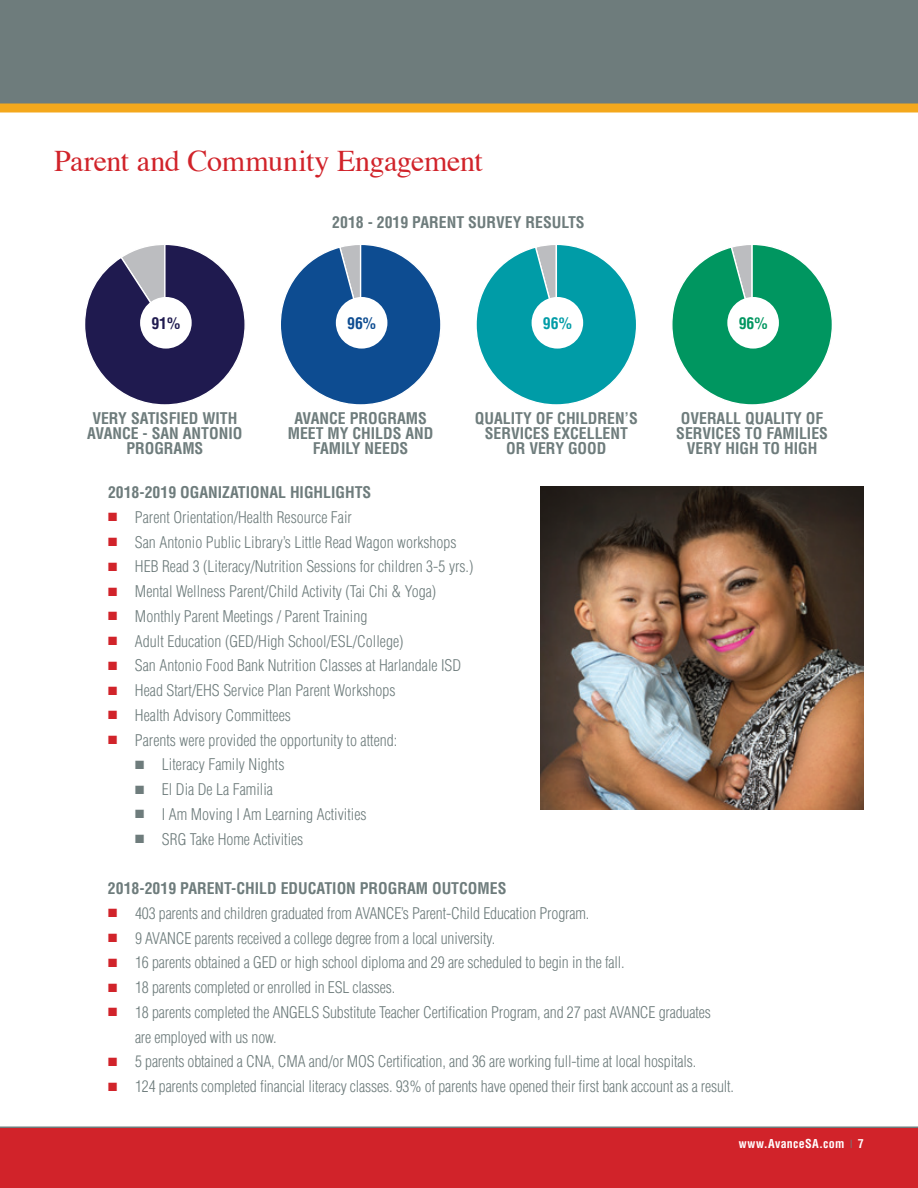
<style>
.page{position:relative;width:918px;height:1188px;background:#fff}
.page>*{position:absolute;margin:0;border:0;box-sizing:border-box;transform-origin:0 0}
.t1{font:30px "Times";letter-spacing:-.015em;color:#d1232a}
.t2{font:300 condensed 15.75px/24.8px "Helvetica";letter-spacing:-.01em;color:#6e7c7c}
.t3{font:700 condensed 15.75px/15px "Helvetica";color:#6e7c7c;text-align:center}
.t4{font:700 condensed 15.75px "Helvetica";color:#1f1a4f}
.t5{font:700 condensed 15.75px "Helvetica";color:#0d4c91}
.t6{font:700 condensed 15.75px "Helvetica";color:#009ca7}
.t7{font:700 condensed 15.75px "Helvetica";color:#009660}
.t8{font:700 condensed 12px "Helvetica";letter-spacing:.025em;color:#fff}
.s1{color:#d1232a}
</style>
<div class="page">
<div style="left:0;top:1127px;width:918px;height:61px;background:#d1232a"></div>
<div style="left:0;top:0;width:918px;height:108px;background:#6e7c7c"></div>
<div style="left:0;top:104px;width:918px;height:8px;background:#f4a81c"></div>
<hr style="left:0;top:1126px;width:918px;height:2px;background:#6e7c7c">
<img style="left:540px;top:487px;width:324px;height:322px">
<svg style="left:85px;top:245px;width:160px;height:160px"></svg>
<svg style="left:281px;top:245px;width:160px;height:160px"></svg>
<svg style="left:476px;top:245px;width:160px;height:160px"></svg>
<svg style="left:672px;top:245px;width:160px;height:160px"></svg>
<div style="left:140px;top:297px;width:52px;height:52px;background:#fff;border-radius:50%"></div>
<div style="left:336px;top:297px;width:51px;height:52px;background:#fff;border-radius:50%"></div>
<div style="left:532px;top:297px;width:51px;height:52px;background:#fff;border-radius:50%"></div>
<div style="left:727px;top:297px;width:52px;height:52px;background:#fff;border-radius:50%"></div>
<h1 class="t1" style="left:54px;top:133px;width:430px">Parent and Community Engagement</h1>
<p class="t3" style="left:332px;top:215px;width:254px">2018 - 2019 PARENT SURVEY RESULTS</p>
<p class="t4" style="left:151px;top:314px;width:30px">91%</p>
<p class="t5" style="left:347px;top:314px;width:30px">96%</p>
<p class="t6" style="left:543px;top:314px;width:30px">96%</p>
<p class="t7" style="left:739px;top:314px;width:30px">96%</p>
<p class="t3" style="left:87px;top:411px;width:157px">VERY SATISFIED WITH<br>AVANCE - SAN ANTONIO<br>PROGRAMS</p>
<p class="t3" style="left:288px;top:410px;width:147px">AVANCE PROGRAMS<br>MEET MY CHILDS AND<br>FAMILY NEEDS</p>
<p class="t3" style="left:475px;top:410px;width:164px">QUALITY OF CHILDREN’S<br>SERVICES EXCELLENT<br>OR VERY GOOD</p>
<p class="t3" style="left:676px;top:410px;width:153px">OVERALL QUALITY OF<br>SERVICES TO FAMILIES<br>VERY HIGH TO HIGH</p>
<p class="t3" style="left:108px;top:485px;width:265px">2018-2019 OGANIZATIONAL HIGHLIGHTS</p>
<p class="t2" style="left:108px;top:505px;width:245px"><span class="s1">■</span> Parent Orientation/Health Resource Fair</p>
<p class="t2" style="left:108px;top:529px;width:350px"><span class="s1">■</span> San Antonio Public Library’s Little Read Wagon workshops</p>
<p class="t2" style="left:108px;top:554px;width:367px"><span class="s1">■</span> HEB Read 3 (Literacy/Nutrition Sessions for children 3-5 yrs.)</p>
<p class="t2" style="left:108px;top:579px;width:330px"><span class="s1">■</span> Mental Wellness Parent/Child Activity (Tai Chi &amp; Yoga)</p>
<p class="t2" style="left:108px;top:604px;width:261px"><span class="s1">■</span> Monthly Parent Meetings / Parent Training</p>
<p class="t2" style="left:108px;top:628px;width:297px"><span class="s1">■</span> Adult Education (GED/High School/ESL/College)</p>
<p class="t2" style="left:108px;top:653px;width:355px"><span class="s1">■</span> San Antonio Food Bank Nutrition Classes at Harlandale ISD</p>
<p class="t2" style="left:108px;top:678px;width:289px"><span class="s1">■</span> Head Start/EHS Service Plan Parent Workshops</p>
<p class="t2" style="left:108px;top:703px;width:185px"><span class="s1">■</span> Health Advisory Committees</p>
<p class="t2" style="left:108px;top:727px;width:291px"><span class="s1">■</span> Parents were provided the opportunity to attend:</p>
<p class="t2" style="left:135px;top:752px;width:151px">■ Literacy Family Nights</p>
<p class="t2" style="left:135px;top:777px;width:140px">■ El Dia De La Familia</p>
<p class="t2" style="left:135px;top:802px;width:233px">■ I Am Moving I Am Learning Activities</p>
<p class="t2" style="left:135px;top:826px;width:170px">■ SRG Take Home Activities</p>
<p class="t3" style="left:108px;top:881px;width:400px">2018-2019 PARENT-CHILD EDUCATION PROGRAM OUTCOMES</p>
<p class="t2" style="left:108px;top:901px;width:483px"><span class="s1">■</span> 403 parents and children graduated from AVANCE’s Parent-Child Education Program.</p>
<p class="t2" style="left:108px;top:925px;width:389px"><span class="s1">■</span> 9 AVANCE parents received a college degree from a local university.</p>
<p class="t2" style="left:108px;top:950px;width:518px"><span class="s1">■</span> 16 parents obtained a GED or high school diploma and 29 are scheduled to begin in the fall.</p>
<p class="t2" style="left:108px;top:975px;width:289px"><span class="s1">■</span> 18 parents completed or enrolled in ESL classes.</p>
<p class="t2" style="left:135px;top:1000px;width:577px;text-indent:-27px"><span class="s1">■</span> 18 parents completed the ANGELS Substitute Teacher Certification Program, and 27 past AVANCE graduates are employed with us now.</p>
<p class="t2" style="left:108px;top:1049px;width:590px"><span class="s1">■</span> 5 parents obtained a CNA, CMA and/or MOS Certification, and 36 are working full-time at local hospitals.</p>
<p class="t2" style="left:108px;top:1074px;width:628px"><span class="s1">■</span> 124 parents completed financial literacy classes. 93% of parents have opened their first bank account as a result.</p>
<p class="t8" style="left:739px;top:1136px;width:127px">www.AvanceSA.com 7</p>
</div>
